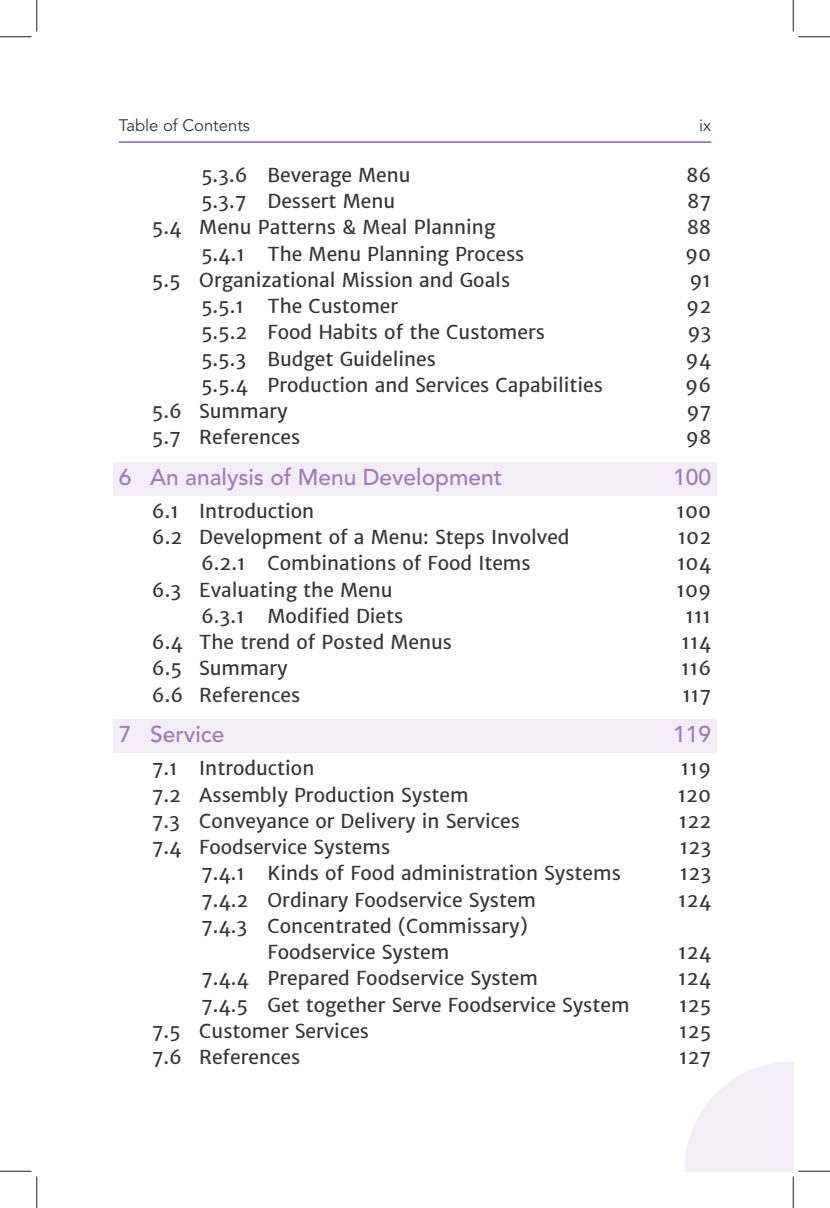
<style>
.page{position:relative;width:830px;height:1208px;background:#fff}
.page>*{position:absolute;margin:0;border:0;box-sizing:border-box;transform-origin:0 0}
.t1{font:500 22.75px "Avenir LT Std";color:#a279b4}
.t2{font:19.25px/26.2px "Merriweather Sans";color:#373535}
.t3{font:16.62px "Avenir LT Std";color:#373535}
</style>
<div class="page">
<hr style="left:119px;top:141px;width:592px;height:2px;background:#a279b4">
<svg style="left:685px;top:1062px;width:108px;height:109px"></svg>
<div style="left:113px;top:462px;width:603px;height:33px;background:#f2edf6"></div>
<div style="left:113px;top:719px;width:603px;height:33px;background:#f2edf6"></div>
<hr style="left:0;top:36px;width:32px;height:1px;background:#241f1f">
<hr style="left:798px;top:36px;width:32px;height:1px;background:#241f1f">
<hr style="left:0;top:1170px;width:32px;height:1px;background:#241f1f">
<hr style="left:798px;top:1170px;width:32px;height:1px;background:#241f1f">
<hr style="left:36px;top:0;width:1px;height:32px;background:#241f1f">
<hr style="left:36px;top:1176px;width:1px;height:32px;background:#241f1f">
<hr style="left:792px;top:0;width:1px;height:32px;background:#241f1f">
<hr style="left:792px;top:1176px;width:1px;height:32px;background:#241f1f">
<p class="t3" style="left:119px;top:116px;width:133px">Table of Contents</p>
<p class="t3" style="left:699px;top:116px;width:14px">ix</p>
<p class="t2" style="left:201px;top:162px;width:211px">5.3.6 Beverage Menu</p>
<p class="t2" style="left:686px;top:162px;width:27px">86</p>
<p class="t2" style="left:201px;top:188px;width:196px">5.3.7 Dessert Menu</p>
<p class="t2" style="left:687px;top:188px;width:25px">87</p>
<p class="t2" style="left:152px;top:214px;width:345px">5.4 Menu Patterns &amp; Meal Planning</p>
<p class="t2" style="left:686px;top:214px;width:26px">88</p>
<p class="t2" style="left:201px;top:241px;width:325px">5.4.1 The Menu Planning Process</p>
<p class="t2" style="left:685px;top:241px;width:28px">90</p>
<p class="t2" style="left:152px;top:267px;width:360px">5.5 Organizational Mission and Goals</p>
<p class="t2" style="left:689px;top:267px;width:23px">91</p>
<p class="t2" style="left:201px;top:293px;width:199px">5.5.1 The Customer</p>
<p class="t2" style="left:686px;top:293px;width:27px">92</p>
<p class="t2" style="left:201px;top:319px;width:345px">5.5.2 Food Habits of the Customers</p>
<p class="t2" style="left:687px;top:319px;width:25px">93</p>
<p class="t2" style="left:201px;top:346px;width:236px">5.5.3 Budget Guidelines</p>
<p class="t2" style="left:685px;top:346px;width:27px">94</p>
<p class="t2" style="left:201px;top:372px;width:403px">5.5.4 Production and Services Capabilities</p>
<p class="t2" style="left:685px;top:372px;width:28px">96</p>
<p class="t2" style="left:152px;top:398px;width:137px">5.6 Summary</p>
<p class="t2" style="left:686px;top:398px;width:26px">97</p>
<p class="t2" style="left:152px;top:424px;width:150px">5.7 References</p>
<p class="t2" style="left:685px;top:424px;width:27px">98</p>
<p class="t1" style="left:119px;top:463px;width:385px">6 An analysis of Menu Development</p>
<p class="t1" style="left:673px;top:463px;width:39px">100</p>
<p class="t2" style="left:152px;top:498px;width:164px">6.1 Introduction</p>
<p class="t2" style="left:676px;top:498px;width:36px">100</p>
<p class="t2" style="left:152px;top:524px;width:419px">6.2 Development of a Menu: Steps Involved</p>
<p class="t2" style="left:677px;top:524px;width:35px">102</p>
<p class="t2" style="left:201px;top:550px;width:331px">6.2.1 Combinations of Food Items</p>
<p class="t2" style="left:677px;top:550px;width:36px">104</p>
<p class="t2" style="left:152px;top:577px;width:242px">6.3 Evaluating the Menu</p>
<p class="t2" style="left:676px;top:577px;width:36px">109</p>
<p class="t2" style="left:201px;top:603px;width:204px">6.3.1 Modified Diets</p>
<p class="t2" style="left:685px;top:603px;width:27px">111</p>
<p class="t2" style="left:152px;top:629px;width:301px">6.4 The trend of Posted Menus</p>
<p class="t2" style="left:681px;top:629px;width:31px">114</p>
<p class="t2" style="left:152px;top:655px;width:137px">6.5 Summary</p>
<p class="t2" style="left:681px;top:655px;width:32px">116</p>
<p class="t2" style="left:152px;top:682px;width:150px">6.6 References</p>
<p class="t2" style="left:682px;top:682px;width:30px">117</p>
<p class="t1" style="left:119px;top:721px;width:107px">7 Service</p>
<p class="t1" style="left:673px;top:721px;width:39px">119</p>
<p class="t2" style="left:152px;top:755px;width:164px">7.1 Introduction</p>
<p class="t2" style="left:680px;top:755px;width:32px">119</p>
<p class="t2" style="left:152px;top:781px;width:318px">7.2 Assembly Production System</p>
<p class="t2" style="left:677px;top:781px;width:35px">120</p>
<p class="t2" style="left:152px;top:808px;width:369px">7.3 Conveyance or Delivery in Services</p>
<p class="t2" style="left:678px;top:808px;width:34px">122</p>
<p class="t2" style="left:152px;top:834px;width:240px">7.4 Foodservice Systems</p>
<p class="t2" style="left:680px;top:834px;width:33px">123</p>
<p class="t2" style="left:201px;top:860px;width:421px">7.4.1 Kinds of Food administration Systems</p>
<p class="t2" style="left:680px;top:860px;width:33px">123</p>
<p class="t2" style="left:201px;top:886px;width:336px">7.4.2 Ordinary Foodservice System</p>
<p class="t2" style="left:678px;top:886px;width:35px">124</p>
<p class="t2" style="left:267px;top:913px;width:261px;text-indent:-66px">7.4.3 Concentrated (Commissary)<br>Foodservice System</p>
<p class="t2" style="left:678px;top:939px;width:35px">124</p>
<p class="t2" style="left:201px;top:965px;width:338px">7.4.4 Prepared Foodservice System</p>
<p class="t2" style="left:678px;top:965px;width:35px">124</p>
<p class="t2" style="left:201px;top:991px;width:430px">7.4.5 Get together Serve Foodservice System</p>
<p class="t2" style="left:679px;top:991px;width:34px">125</p>
<p class="t2" style="left:152px;top:1018px;width:219px">7.5 Customer Services</p>
<p class="t2" style="left:679px;top:1018px;width:34px">125</p>
<p class="t2" style="left:152px;top:1044px;width:150px">7.6 References</p>
<p class="t2" style="left:679px;top:1044px;width:34px">127</p>
</div>
